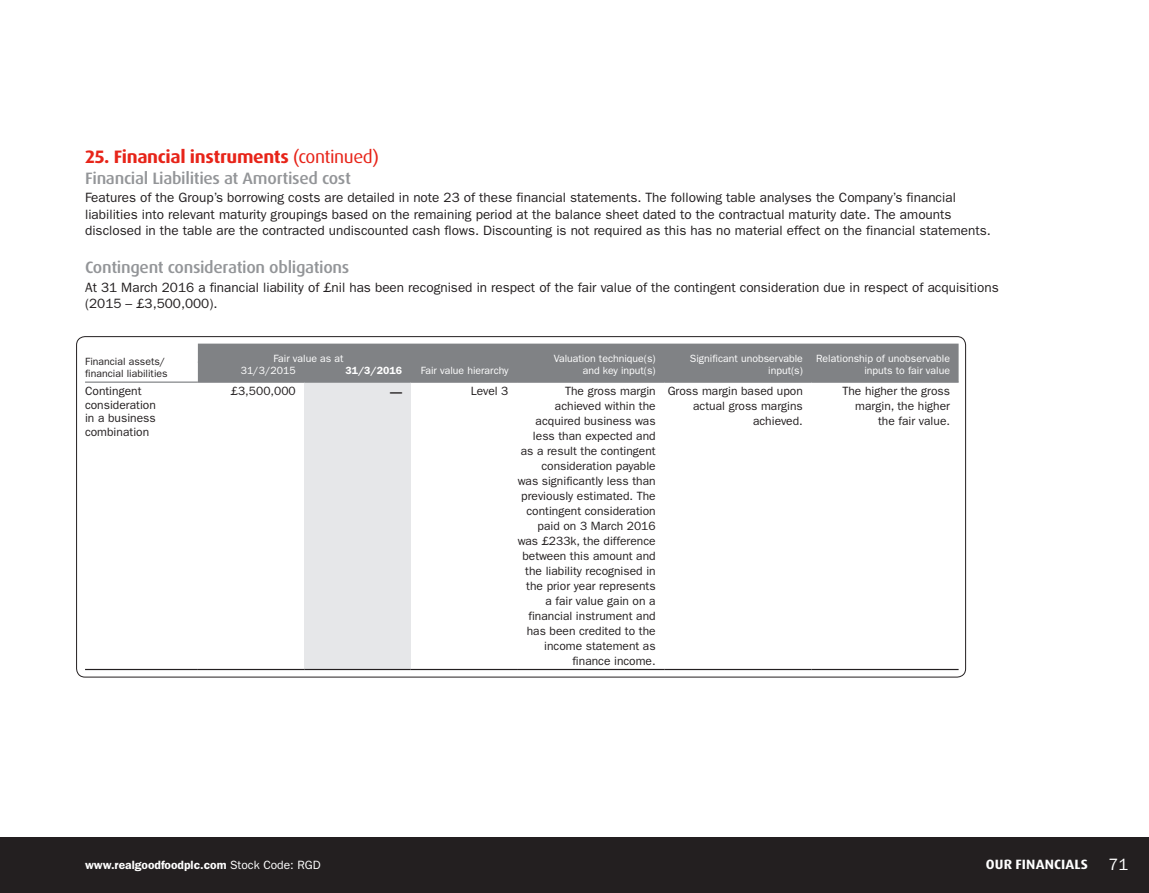
<style>
.page{position:relative;width:1149px;height:893px;background:#fff}
.page>*{position:absolute;margin:0;border:0;box-sizing:border-box;transform-origin:0 0}
.t1{font:700 18px "Dax OT";letter-spacing:-.015em;color:#e72419;scale:1.05 1}
.t2{font:500 16.5px "Dax OT";letter-spacing:-.02em;color:#939598;scale:1.05 1}
.t3{font:16.5px "ITC Franklin Gothic Std";color:#fff}
.t4{font:13.5px/16.5px "ITC Franklin Gothic Std";color:#231f20}
.t5{font:700 13.5px "Dax OT";letter-spacing:.01em;color:#fff;scale:1.05 1}
.t6{font:12px/15px "ITC Franklin Gothic Std";color:#231f20;text-align:right}
.t7{font:600 12px "ITC Franklin Gothic Std";color:#fff}
.t8{font:600 12px "ITC Franklin Gothic Std";color:#231f20}
.t9{font:10.5px/12px "ITC Franklin Gothic Std";color:#fff;text-align:right}
.t10{font:10.5px/12px "ITC Franklin Gothic Std";color:#231f20}
.t11{font:600 10.5px "ITC Franklin Gothic Std";color:#fff}
.s1{font-weight:400}
</style>
<div class="page">
<div style="left:198px;top:344px;width:760px;height:38px;background:#808285"></div>
<div style="left:304px;top:382px;width:106px;height:287px;background:#e6e7e9"></div>
<hr style="left:85px;top:382px;width:113px;height:1px;background:#808285">
<hr style="left:198px;top:382px;width:106px;height:1px;background:#808285">
<hr style="left:304px;top:382px;width:106px;height:1px;background:#808285">
<hr style="left:410px;top:382px;width:107px;height:1px;background:#808285">
<hr style="left:517px;top:382px;width:147px;height:1px;background:#808285">
<hr style="left:664px;top:382px;width:147px;height:1px;background:#808285">
<hr style="left:811px;top:382px;width:147px;height:1px;background:#808285">
<hr style="left:85px;top:669px;width:113px;height:1px;background:#231f20">
<hr style="left:198px;top:669px;width:106px;height:1px;background:#231f20">
<hr style="left:410px;top:669px;width:107px;height:1px;background:#231f20">
<hr style="left:517px;top:669px;width:147px;height:1px;background:#231f20">
<hr style="left:664px;top:669px;width:147px;height:1px;background:#231f20">
<hr style="left:811px;top:669px;width:147px;height:1px;background:#231f20">
<hr style="left:304px;top:669px;width:106px;height:1px;background:#231f20">
<hr style="left:198px;top:362px;width:106px;height:1px;background:#808285">
<hr style="left:304px;top:362px;width:106px;height:1px;background:#808285">
<div style="left:0;top:838px;width:1148px;height:55px;background:#231f20"></div>
<h1 class="t1" style="left:85px;top:145px;width:281px">25. Financial instruments <span class="s1">(continued)</span></h1>
<p class="t2" style="left:85px;top:167px;width:255px">Financial Liabilities at Amortised cost</p>
<p class="t4" style="left:85px;top:190px;width:907px">Features of the Group’s borrowing costs are detailed in note 23 of these financial statements. The following table analyses the Company’s financial liabilities into relevant maturity groupings based on the remaining period at the balance sheet dated to the contractual maturity date. The amounts disclosed in the table are the contracted undiscounted cash flows. Discounting is not required as this has no material effect on the financial statements.</p>
<p class="t2" style="left:85px;top:257px;width:253px">Contingent consideration obligations</p>
<p class="t4" style="left:85px;top:279px;width:914px">At 31 March 2016 a financial liability of £nil has been recognised in respect of the fair value of the contingent consideration due in respect of acquisitions (2015 – £3,500,000).</p>
<p class="t9" style="left:553px;top:352px;width:103px">Valuation technique(s) and key input(s)</p>
<p class="t9" style="left:689px;top:352px;width:114px">Significant unobservable input(s)</p>
<p class="t9" style="left:815px;top:352px;width:135px">Relationship of unobservable</p>
<p class="t10" style="left:85px;top:356px;width:84px">Financial assets/ financial liabilities</p>
<p class="t9" style="left:273px;top:352px;width:71px">Fair value as at</p>
<p class="t9" style="left:240px;top:364px;width:57px">31/3/2015</p>
<p class="t11" style="left:345px;top:364px;width:58px">31/3/2016</p>
<p class="t9" style="left:864px;top:364px;width:87px">inputs to fair value</p>
<p class="t9" style="left:420px;top:364px;width:89px">Fair value hierarchy</p>
<p class="t6" style="left:85px;top:384px;width:72px;line-height:13.5px;text-align:left">Contingent consideration in a business combination</p>
<p class="t6" style="left:231px;top:384px;width:66px">£3,500,000</p>
<p class="t8" style="left:390px;top:385px;width:13px">—</p>
<p class="t6" style="left:470px;top:384px;width:39px">Level 3</p>
<p class="t6" style="left:517px;top:384px;width:139px">The gross margin achieved within the acquired business was less than expected and as a result the contingent consideration payable<br>was significantly less than previously estimated. The contingent consideration paid on 3 March 2016 was £233k, the difference between this amount and the liability recognised in the prior year represents a fair value gain on a financial instrument and has been credited to the income statement as finance income.</p>
<p class="t6" style="left:667px;top:384px;width:137px">Gross margin based upon actual gross margins achieved.</p>
<p class="t6" style="left:842px;top:384px;width:109px">The higher the gross margin, the higher the fair value.</p>
<p class="t7" style="left:85px;top:857px;width:237px">www.realgoodfoodplc.com <span class="s1">Stock Code: RGD</span></p>
<p class="t5" style="left:985px;top:855px;width:98px">OUR FINANCIALS</p>
<p class="t3" style="left:1108px;top:855px;width:21px">71</p>
</div>
